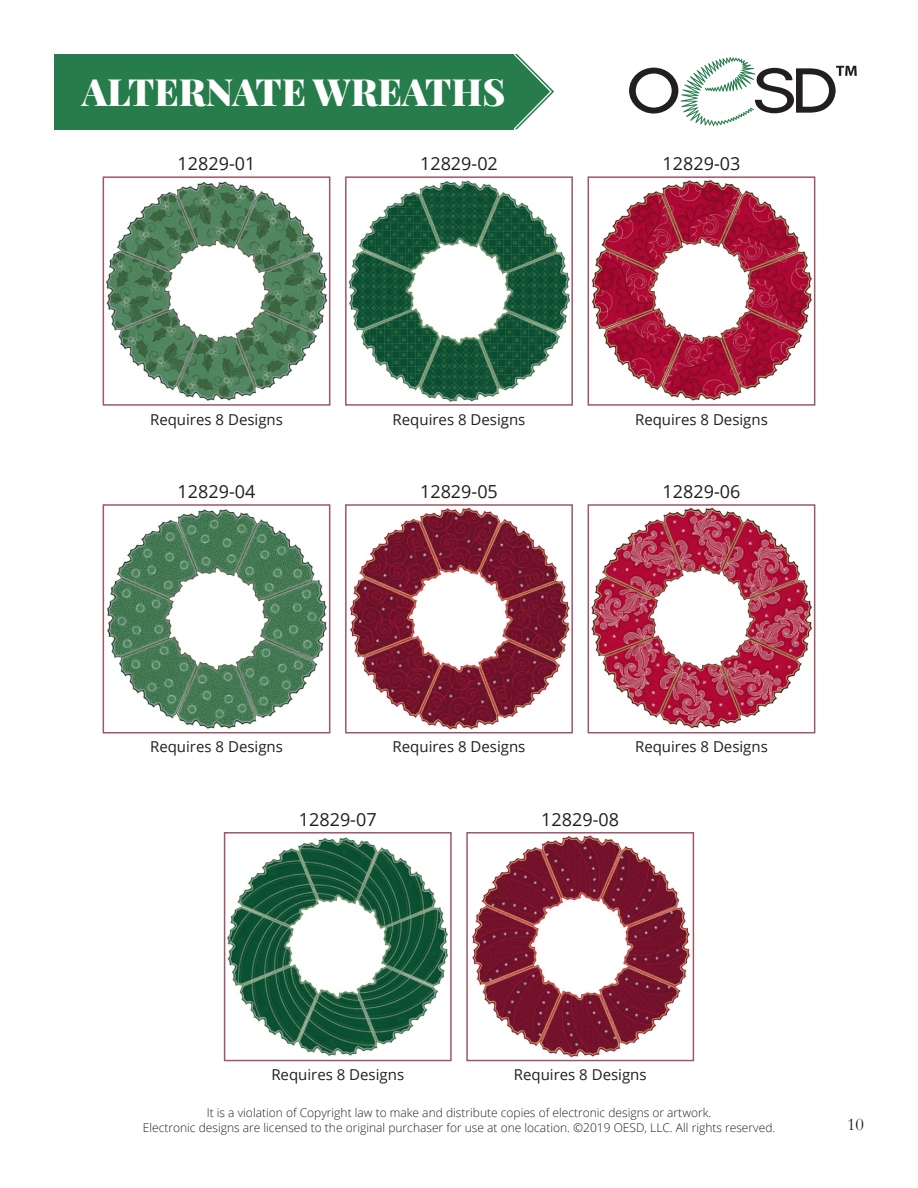
<style>
.page{position:relative;width:918px;height:1188px;background:#fff}
.page>*{position:absolute;margin:0;border:0;box-sizing:border-box;transform-origin:0 0}
.t1{font:900 37.5px "Playfair Display";color:#fff}
.t2{font:18px "Open Sans";color:#231f20}
.t3{font:18px "Garamond";color:#231f20}
.t4{font:15px "Open Sans";color:#231f20}
.t5{font:300 12px "Open Sans";color:#231f20}
</style>
<div class="page">
<svg style="left:629px;top:57px;width:228px;height:69px"></svg>
<div style="left:54px;top:54px;width:459px;height:75px;background:#277c4c"></div>
<svg style="left:513px;top:54px;width:41px;height:75px"></svg>
<img style="left:106px;top:181px;width:221px;height:220px">
<div style="left:103px;top:176px;width:227px;height:230px;border:2px solid #9e5766"></div>
<img style="left:348px;top:180px;width:222px;height:222px">
<div style="left:345px;top:176px;width:228px;height:230px;border:2px solid #9e5766"></div>
<img style="left:591px;top:180px;width:221px;height:221px">
<div style="left:588px;top:176px;width:227px;height:230px;border:2px solid #9e5766"></div>
<img style="left:107px;top:509px;width:220px;height:220px">
<div style="left:103px;top:504px;width:227px;height:229px;border:2px solid #9e5766"></div>
<img style="left:349px;top:507px;width:221px;height:223px">
<div style="left:345px;top:504px;width:228px;height:229px;border:2px solid #9e5766"></div>
<img style="left:591px;top:507px;width:221px;height:222px">
<div style="left:588px;top:504px;width:227px;height:229px;border:2px solid #9e5766"></div>
<img style="left:227px;top:837px;width:222px;height:219px">
<div style="left:224px;top:832px;width:228px;height:229px;border:2px solid #9e5766"></div>
<img style="left:472px;top:835px;width:218px;height:223px">
<div style="left:466px;top:832px;width:228px;height:229px;border:2px solid #9e5766"></div>
<p class="t1" style="left:82px;top:68px;width:425px">ALTERNATE WREATHS</p>
<p class="t2" style="left:178px;top:151px;width:79px">12829-01</p>
<p class="t2" style="left:420px;top:151px;width:79px">12829-02</p>
<p class="t2" style="left:663px;top:151px;width:79px">12829-03</p>
<p class="t4" style="left:150px;top:409px;width:134px">Requires 8 Designs</p>
<p class="t2" style="left:178px;top:479px;width:79px">12829-04</p>
<p class="t4" style="left:393px;top:409px;width:134px">Requires 8 Designs</p>
<p class="t2" style="left:420px;top:479px;width:79px">12829-05</p>
<p class="t4" style="left:635px;top:409px;width:134px">Requires 8 Designs</p>
<p class="t2" style="left:663px;top:479px;width:79px">12829-06</p>
<p class="t4" style="left:150px;top:737px;width:134px">Requires 8 Designs</p>
<p class="t4" style="left:393px;top:737px;width:134px">Requires 8 Designs</p>
<p class="t4" style="left:635px;top:737px;width:134px">Requires 8 Designs</p>
<p class="t2" style="left:299px;top:807px;width:79px">12829-07</p>
<p class="t2" style="left:541px;top:807px;width:79px">12829-08</p>
<p class="t4" style="left:271px;top:1064px;width:134px">Requires 8 Designs</p>
<p class="t4" style="left:514px;top:1064px;width:134px">Requires 8 Designs</p>
<p class="t5" style="left:207px;top:1105px;width:506px">It is a violation of Copyright law to make and distribute copies of electronic designs or artwork.</p>
<p class="t5" style="left:143px;top:1119px;width:634px">Electronic designs are licensed to the original purchaser for use at one location. ©2019 OESD, LLC. All rights reserved.</p>
<p class="t3" style="left:847px;top:1112px;width:18px">10</p>
</div>
